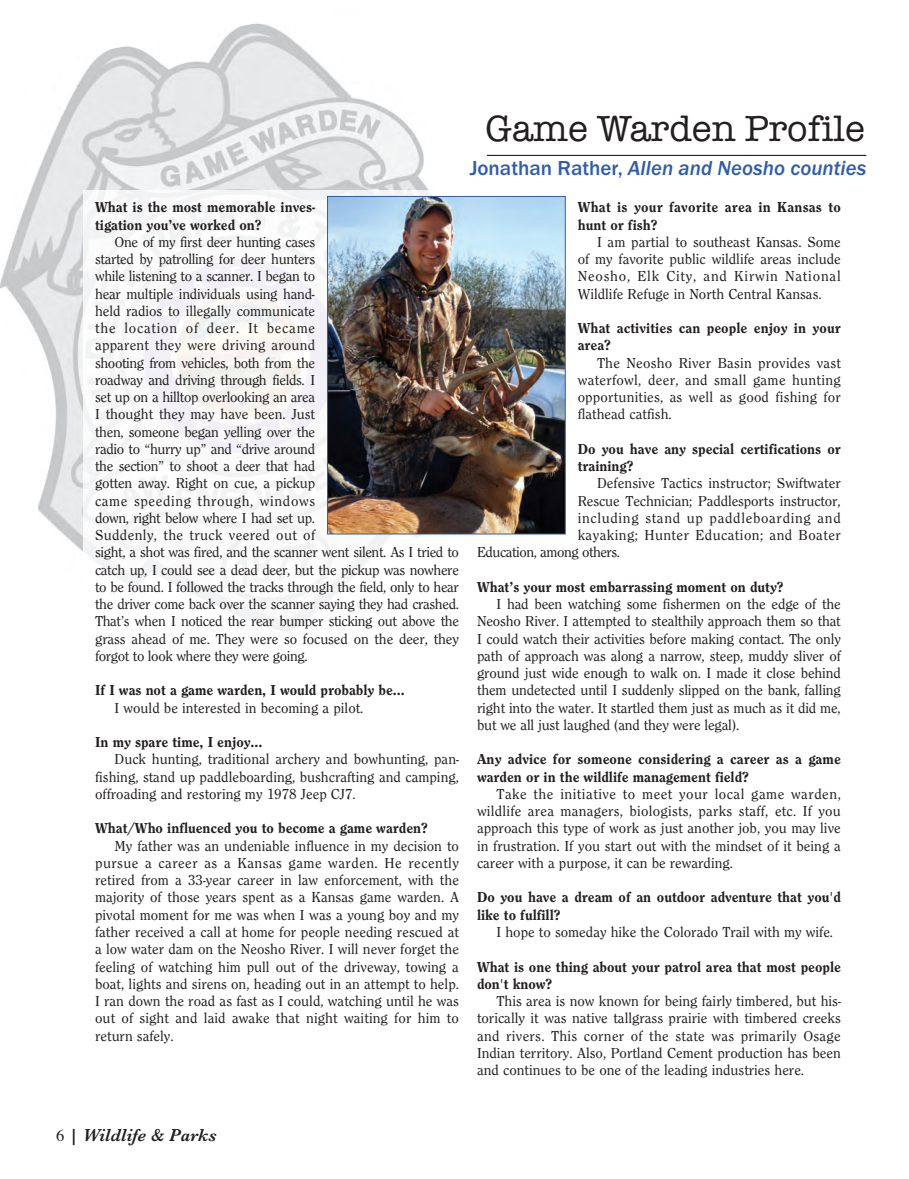
<style>
.page{position:relative;width:909px;height:1179px;background:#fff}
.page>*{position:absolute;margin:0;border:0;box-sizing:border-box;transform-origin:0 0}
.t1{font:37.5px "American Typewriter";color:#231f20}
.t2{font:italic 500 21px "Franklin Gothic";color:#305dab}
.t3{font:italic 600 18px "Baskerville";color:#231f20}
.t4{font:15px "Clearface Regular DTC";color:#231f20}
.t5{font:15px "Clearface Regular DTC";letter-spacing:-.025em;color:#231f20}
.t6{font:15px/17.2px "Clearface Heavy DTC";color:#231f20}
.t7{font:15px "Clearface Regular DTC";letter-spacing:.02em;color:#231f20}
.t8{font:15px "Clearface Regular DTC";letter-spacing:.03em;color:#231f20}
.t9{font:15px "Clearface Regular DTC";letter-spacing:.035em;color:#231f20}
.t10{font:15px "Clearface Regular DTC";letter-spacing:-.02em;color:#231f20}
.t11{font:15px "Clearface Regular DTC";letter-spacing:.045em;color:#231f20}
.t12{font:15px "Clearface Regular DTC";letter-spacing:.055em;color:#231f20}
.t13{font:15px "Clearface Regular DTC";letter-spacing:.025em;color:#231f20}
.t14{font:15px "Clearface Regular DTC";letter-spacing:.04em;color:#231f20}
.t15{font:15px "Clearface Regular DTC";letter-spacing:.05em;color:#231f20}
.t16{font:15px "Clearface Regular DTC";letter-spacing:-.03em;color:#231f20}
.s1{font-family:"Clearface Regular DTC"}
.s2{font-style:normal}
.s3{font-family:"Times";font-weight:400;font-style:normal;font-size:16.5px}
</style>
<div class="page">
<img style="left:0;top:23px;width:429px;height:529px">
<hr style="left:487px;top:155px;width:379px;height:1px;background:#231f20">
<img style="left:83px;top:190px;width:412px;height:442px">
<img style="left:329px;top:198px;width:235px;height:334px">
<div style="left:327px;top:196px;width:239px;height:338px;border:1px solid #305dab"></div>
<p class="t6" style="left:95px;top:200px;width:221px">What is the most memorable inves-</p>
<p class="t6" style="left:95px;top:217px;width:168px">tigation you’ve worked on?</p>
<p class="t5" style="left:115px;top:236px;width:202px">One of my first deer hunting cases</p>
<p class="t5" style="left:95px;top:253px;width:221px">started by patrolling for deer hunters</p>
<p class="t5" style="left:95px;top:271px;width:221px">while listening to a scanner. I began to</p>
<p class="t10" style="left:95px;top:288px;width:221px">hear multiple individuals using hand-</p>
<p class="t4" style="left:95px;top:305px;width:221px">held radios to illegally communicate</p>
<p class="t15" style="left:95px;top:322px;width:221px">the location of deer. It became</p>
<p class="t4" style="left:95px;top:340px;width:221px">apparent they were driving around</p>
<p class="t5" style="left:95px;top:357px;width:221px">shooting from vehicles, both from the</p>
<p class="t5" style="left:95px;top:374px;width:221px">roadway and driving through fields. I</p>
<p class="t5" style="left:95px;top:391px;width:221px">set up on a hilltop overlooking an area</p>
<p class="t4" style="left:95px;top:409px;width:221px">I thought they may have been. Just</p>
<p class="t5" style="left:95px;top:426px;width:221px">then, someone began yelling over the</p>
<p class="t5" style="left:95px;top:443px;width:221px">radio to “hurry up” and “drive around</p>
<p class="t5" style="left:95px;top:460px;width:221px">the section” to shoot a deer that had</p>
<p class="t4" style="left:95px;top:478px;width:221px">gotten away. Right on cue, a pickup</p>
<p class="t14" style="left:95px;top:495px;width:221px">came speeding through, windows</p>
<p class="t5" style="left:95px;top:512px;width:221px">down, right below where I had set up.</p>
<p class="t13" style="left:95px;top:529px;width:221px">Suddenly, the truck veered out of</p>
<p class="t5" style="left:95px;top:547px;width:365px">sight, a shot was fired, and the scanner went silent. As I tried to</p>
<p class="t5" style="left:95px;top:564px;width:365px">catch up, I could see a dead deer, but the pickup was nowhere</p>
<p class="t5" style="left:95px;top:581px;width:365px">to be found. I followed the tracks through the field, only to hear</p>
<p class="t5" style="left:95px;top:598px;width:365px">the driver come back over the scanner saying they had crashed.</p>
<p class="t5" style="left:95px;top:616px;width:365px">That’s when I noticed the rear bumper sticking out above the</p>
<p class="t4" style="left:95px;top:633px;width:365px">grass ahead of me. They were so focused on the deer, they</p>
<p class="t5" style="left:95px;top:650px;width:214px">forgot to look where they were going.</p>
<p class="t6" style="left:115px;top:683px;width:291px;text-indent:-20px">If I was not a game warden, I would probably be...<br><span class="s1">I would be interested in becoming a pilot.</span></p>
<p class="t6" style="left:95px;top:734px;width:169px">In my spare time, I enjoy...</p>
<p class="t4" style="left:115px;top:754px;width:346px">Duck hunting, traditional archery and bowhunting, pan-</p>
<p class="t4" style="left:95px;top:771px;width:365px">fishing, stand up paddleboarding, bushcrafting and camping,</p>
<p class="t4" style="left:95px;top:788px;width:262px">offroading and restoring my 1978 Jeep CJ7.</p>
<p class="t6" style="left:95px;top:821px;width:334px">What/Who influenced you to become a game warden?</p>
<p class="t4" style="left:115px;top:840px;width:346px">My father was an undeniable influence in my decision to</p>
<p class="t8" style="left:95px;top:857px;width:365px">pursue a career as a Kansas game warden. He recently</p>
<p class="t4" style="left:95px;top:874px;width:365px">retired from a 33-year career in law enforcement, with the</p>
<p class="t4" style="left:95px;top:892px;width:365px">majority of those years spent as a Kansas game warden. A</p>
<p class="t4" style="left:95px;top:909px;width:365px">pivotal moment for me was when I was a young boy and my</p>
<p class="t4" style="left:95px;top:926px;width:365px">father received a call at home for people needing rescued at</p>
<p class="t4" style="left:95px;top:943px;width:365px">a low water dam on the Neosho River. I will never forget the</p>
<p class="t4" style="left:95px;top:961px;width:365px">feeling of watching him pull out of the driveway, towing a</p>
<p class="t4" style="left:95px;top:978px;width:365px">boat, lights and sirens on, heading out in an attempt to help.</p>
<p class="t4" style="left:95px;top:995px;width:365px">I ran down the road as fast as I could, watching until he was</p>
<p class="t4" style="left:95px;top:1012px;width:365px">out of sight and laid awake that night waiting for him to</p>
<p class="t4" style="left:95px;top:1030px;width:80px">return safely.</p>
<p class="t1" style="left:485px;top:106px;width:381px">Game Warden Profile</p>
<p class="t2" style="left:470px;top:155px;width:398px"><span class="s2">Jonathan Rather,</span> Allen and Neosho counties</p>
<p class="t6" style="left:578px;top:200px;width:265px">What is your favorite area in Kansas to</p>
<p class="t6" style="left:578px;top:217px;width:81px">hunt or fish?</p>
<p class="t4" style="left:597px;top:236px;width:245px">I am partial to southeast Kansas. Some</p>
<p class="t4" style="left:578px;top:253px;width:265px">of my favorite public wildlife areas include</p>
<p class="t12" style="left:578px;top:271px;width:265px">Neosho, Elk City, and Kirwin National</p>
<p class="t4" style="left:578px;top:288px;width:245px">Wildlife Refuge in North Central Kansas.</p>
<p class="t6" style="left:578px;top:320px;width:265px">What activities can people enjoy in your</p>
<p class="t6" style="left:578px;top:338px;width:35px">area?</p>
<p class="t4" style="left:597px;top:357px;width:245px">The Neosho River Basin provides vast</p>
<p class="t7" style="left:578px;top:374px;width:265px">waterfowl, deer, and small game hunting</p>
<p class="t4" style="left:578px;top:391px;width:265px">opportunities, as well as good fishing for</p>
<p class="t4" style="left:578px;top:409px;width:96px">flathead catfish.</p>
<p class="t6" style="left:578px;top:441px;width:265px">Do you have any special certifications or</p>
<p class="t6" style="left:578px;top:458px;width:57px">training?</p>
<p class="t4" style="left:597px;top:478px;width:245px">Defensive Tactics instructor; Swiftwater</p>
<p class="t4" style="left:578px;top:495px;width:265px">Rescue Technician; Paddlesports instructor,</p>
<p class="t11" style="left:578px;top:512px;width:265px">including stand up paddleboarding and</p>
<p class="t8" style="left:578px;top:529px;width:265px">kayaking; Hunter Education; and Boater</p>
<p class="t16" style="left:477px;top:547px;width:145px">Education, among others.</p>
<p class="t6" style="left:477px;top:579px;width:308px">What’s your most embarrassing moment on duty?</p>
<p class="t4" style="left:496px;top:598px;width:346px">I had been watching some fishermen on the edge of the</p>
<p class="t4" style="left:477px;top:616px;width:365px">Neosho River. I attempted to stealthily approach them so that</p>
<p class="t4" style="left:477px;top:633px;width:365px">I could watch their activities before making contact. The only</p>
<p class="t4" style="left:477px;top:650px;width:365px">path of approach was along a narrow, steep, muddy sliver of</p>
<p class="t4" style="left:477px;top:667px;width:365px">ground just wide enough to walk on. I made it close behind</p>
<p class="t4" style="left:477px;top:685px;width:365px">them undetected until I suddenly slipped on the bank, falling</p>
<p class="t4" style="left:477px;top:702px;width:365px">right into the water. It startled them just as much as it did me,</p>
<p class="t4" style="left:477px;top:719px;width:264px">but we all just laughed (and they were legal).</p>
<p class="t6" style="left:477px;top:752px;width:365px">Any advice for someone considering a career as a game</p>
<p class="t6" style="left:477px;top:769px;width:273px">warden or in the wildlife management field?</p>
<p class="t9" style="left:496px;top:788px;width:346px">Take the initiative to meet your local game warden,</p>
<p class="t4" style="left:477px;top:805px;width:365px">wildlife area managers, biologists, parks staff, etc. If you</p>
<p class="t4" style="left:477px;top:823px;width:365px">approach this type of work as just another job, you may live</p>
<p class="t4" style="left:477px;top:840px;width:365px">in frustration. If you start out with the mindset of it being a</p>
<p class="t4" style="left:477px;top:857px;width:257px">career with a purpose, it can be rewarding.</p>
<p class="t6" style="left:477px;top:890px;width:365px">Do you have a dream of an outdoor adventure that you'd</p>
<p class="t6" style="left:477px;top:907px;width:85px">like to fulfill?</p>
<p class="t4" style="left:496px;top:926px;width:338px">I hope to someday hike the Colorado Trail with my wife.</p>
<p class="t6" style="left:477px;top:959px;width:365px">What is one thing about your patrol area that most people</p>
<p class="t6" style="left:477px;top:976px;width:77px">don't know?</p>
<p class="t4" style="left:496px;top:995px;width:346px">This area is now known for being fairly timbered, but his-</p>
<p class="t4" style="left:477px;top:1012px;width:365px">torically it was native tallgrass prairie with timbered creeks</p>
<p class="t7" style="left:477px;top:1030px;width:365px">and rivers. This corner of the state was primarily Osage</p>
<p class="t4" style="left:477px;top:1047px;width:365px">Indian territory. Also, Portland Cement production has been</p>
<p class="t4" style="left:477px;top:1064px;width:329px">and continues to be one of the leading industries here.</p>
<p class="t3" style="left:56px;top:1124px;width:162px"><span class="s3">6</span> | Wildlife &amp; Parks</p>
</div>
